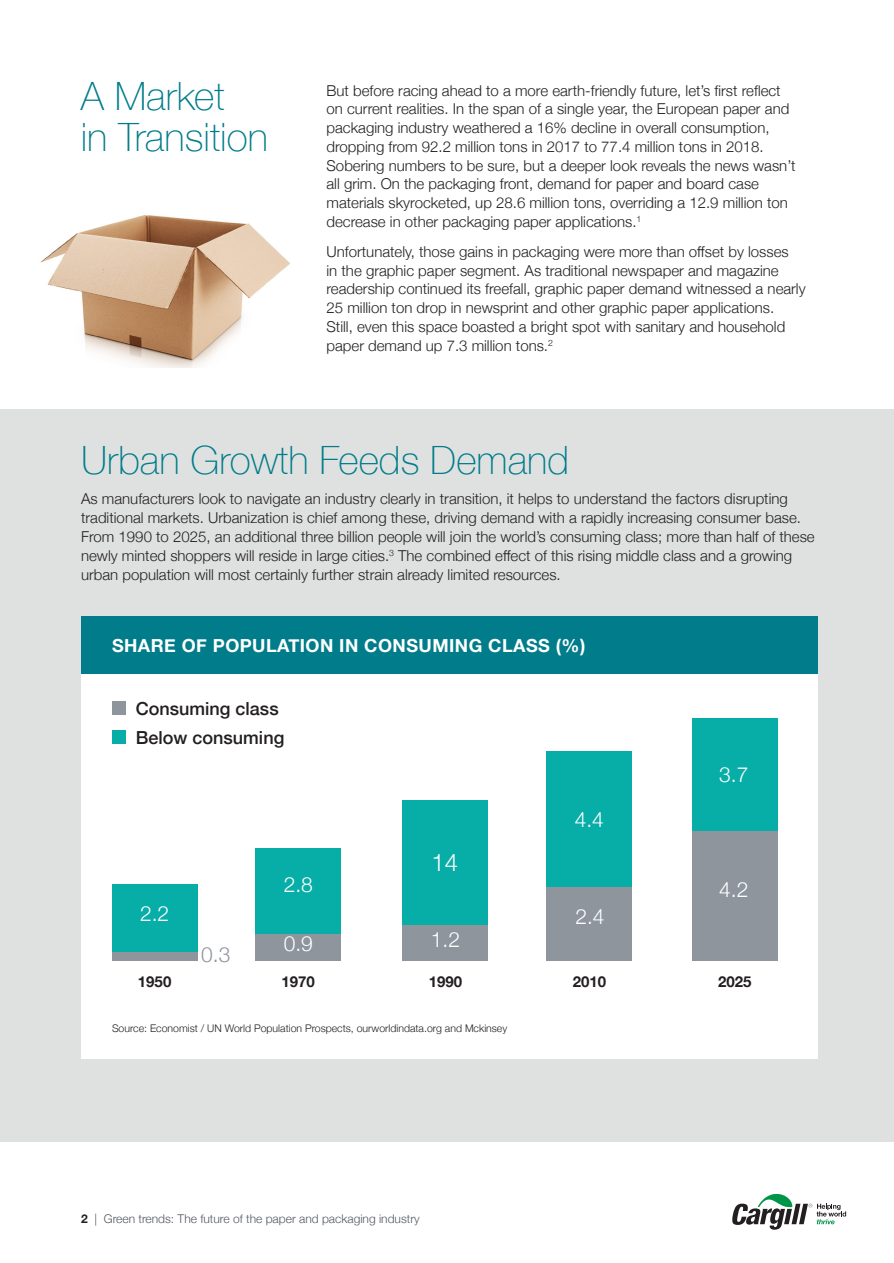
<style>
.page{position:relative;width:894px;height:1263px;background:#fff}
.page>*{position:absolute;margin:0;border:0;box-sizing:border-box;transform-origin:0 0}
.head{font:100 39px/40.5px "Helvetica Neue";color:#007c8a}
.body{font:300 24px "Helvetica Neue";color:#fff}
.body-2{font:300 21px "Helvetica Neue";color:#fff}
.body-3{font:300 21px "Helvetica Neue";color:#8f959d}
.body-4{font:700 18px "Helvetica Neue";letter-spacing:.025em;color:#fff}
.body-5{font:500 18px "Helvetica Neue";color:#231f20}
.body-6{font:300 15px/18.8px "Helvetica Neue";color:#231f20}
.body-7{font:700 15px "Helvetica Neue";color:#231f20}
.t1{font:300 12px "Helvetica Neue";color:#535860}
.body-8{font:300 10.5px "Helvetica Neue";color:#231f20}
.s1{font-weight:700;color:#231f20}
</style>
<div class="page">
<svg style="left:732px;top:1193px;width:113px;height:36px"></svg>
<img style="left:41px;top:215px;width:249px;height:152px">
<div style="left:0;top:409px;width:893px;height:732px;background:#dfe1e0"></div>
<div style="left:81px;top:616px;width:736px;height:443px;background:#fff"></div>
<div style="left:81px;top:616px;width:736px;height:57px;background:#007c8a"></div>
<div style="left:112px;top:701px;width:14px;height:14px;background:#8f959d"></div>
<div style="left:112px;top:730px;width:14px;height:14px;background:#07ada7"></div>
<div style="left:112px;top:951px;width:85px;height:9px;background:#8f959d"></div>
<div style="left:112px;top:884px;width:85px;height:67px;background:#07ada7"></div>
<div style="left:255px;top:932px;width:86px;height:28px;background:#8f959d"></div>
<div style="left:255px;top:847px;width:86px;height:86px;background:#07ada7"></div>
<div style="left:402px;top:924px;width:86px;height:36px;background:#8f959d"></div>
<div style="left:402px;top:800px;width:86px;height:125px;background:#07ada7"></div>
<div style="left:546px;top:884px;width:85px;height:76px;background:#8f959d"></div>
<div style="left:546px;top:751px;width:85px;height:136px;background:#07ada7"></div>
<div style="left:691px;top:831px;width:86px;height:129px;background:#8f959d"></div>
<div style="left:691px;top:718px;width:86px;height:113px;background:#07ada7"></div>
<p class="head" style="left:81px;top:75px;width:189px">A Market<br>in Transition</p>
<p class="body-6" style="left:326px;top:80px;width:470px">But before racing ahead to a more earth-friendly future, let’s first reflect on current realities. In the span of a single year, the European paper and packaging industry weathered a 16% decline in overall consumption, dropping from 92.2 million tons in 2017 to 77.4 million tons in 2018.<br>Sobering numbers to be sure, but a deeper look reveals the news wasn’t all grim. On the packaging front, demand for paper and board case materials skyrocketed, up 28.6 million tons, overriding a 12.9 million ton decrease in other packaging paper applications.<sup>1</sup></p>
<p class="body-6" style="left:326px;top:241px;width:480px">Unfortunately, those gains in packaging were more than offset by losses<br>in the graphic paper segment. As traditional newspaper and magazine readership continued its freefall, graphic paper demand witnessed a nearly 25 million ton drop in newsprint and other graphic paper applications.<br>Still, even this space boasted a bright spot with sanitary and household paper demand up 7.3 million tons.<sup>2</sup></p>
<p class="head" style="left:81px;top:438px;width:489px">Urban Growth Feeds Demand</p>
<p class="body-6" style="left:81px;top:488px;width:734px">As manufacturers look to navigate an industry clearly in transition, it helps to understand the factors disrupting traditional markets. Urbanization is chief among these, driving demand with a rapidly increasing consumer base.<br>From 1990 to 2025, an additional three billion people will join the world’s consuming class; more than half of these newly minted shoppers will reside in large cities.<sup>3</sup> The combined effect of this rising middle class and a growing urban population will most certainly further strain already limited resources.</p>
<p class="body-4" style="left:112px;top:631px;width:474px">SHARE OF POPULATION IN CONSUMING CLASS (%)</p>
<p class="body-5" style="left:136px;top:694px;width:144px">Consuming class</p>
<p class="body-5" style="left:136px;top:723px;width:150px">Below consuming</p>
<p class="body-2" style="left:140px;top:897px;width:31px">2.2</p>
<p class="body-2" style="left:283px;top:868px;width:31px">2.8</p>
<p class="body" style="left:431px;top:843px;width:28px">14</p>
<p class="body-3" style="left:201px;top:937px;width:31px">0.3</p>
<p class="body-2" style="left:283px;top:926px;width:31px">0.9</p>
<p class="body-2" style="left:430px;top:922px;width:31px">1.2</p>
<p class="body-2" style="left:574px;top:802px;width:31px">4.4</p>
<p class="body-2" style="left:575px;top:900px;width:31px">2.4</p>
<p class="body-2" style="left:718px;top:757px;width:31px">3.7</p>
<p class="body-2" style="left:718px;top:873px;width:31px">4.2</p>
<p class="body-7" style="left:138px;top:969px;width:35px">1950</p>
<p class="body-7" style="left:281px;top:969px;width:35px">1970</p>
<p class="body-7" style="left:428px;top:969px;width:35px">1990</p>
<p class="body-7" style="left:572px;top:969px;width:35px">2010</p>
<p class="body-7" style="left:717px;top:969px;width:35px">2025</p>
<p class="body-8" style="left:112px;top:1019px;width:396px">Source: Economist / UN World Population Prospects, ourworldindata.org and Mckinsey</p>
<p class="t1" style="left:81px;top:1209px;width:340px"><span class="s1">2</span> | Green trends: The future of the paper and packaging industry</p>
</div>
